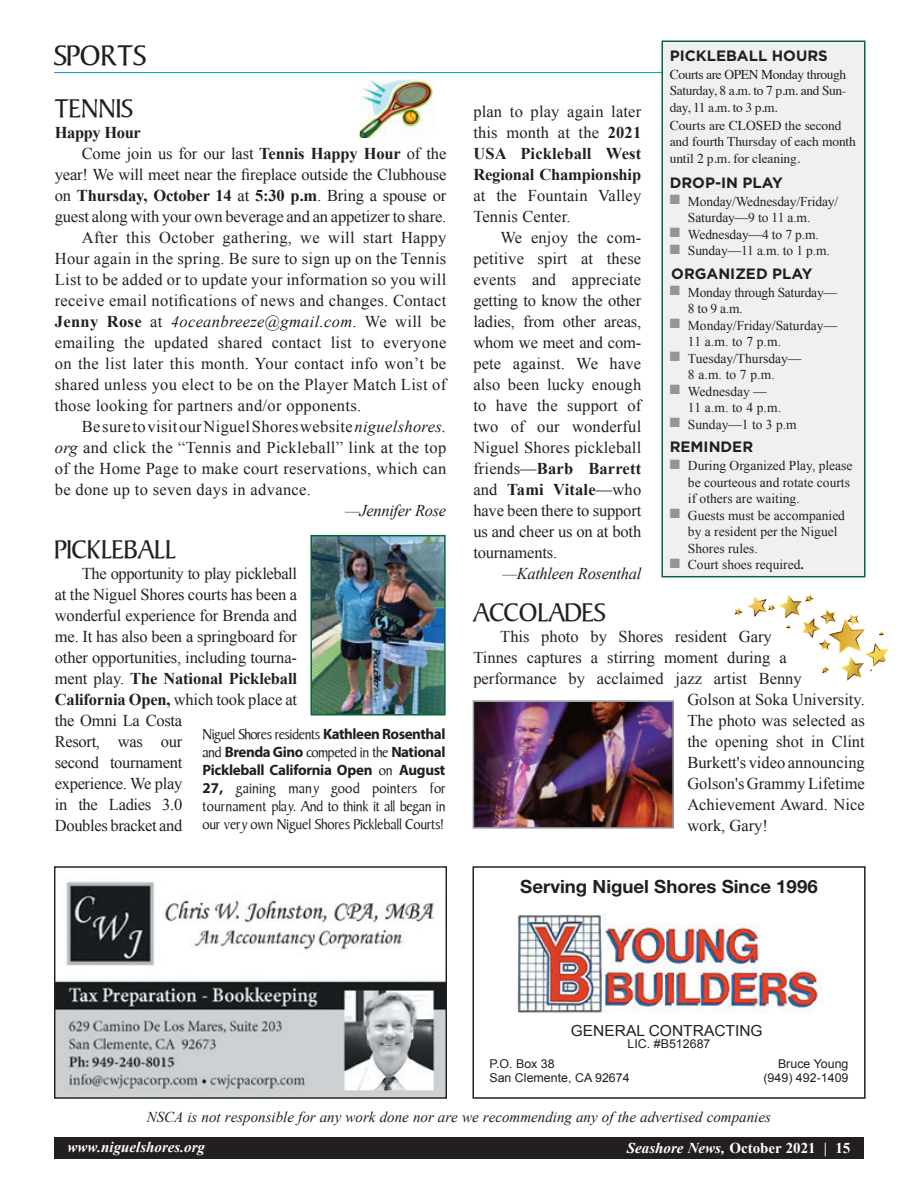
<style>
.page{position:relative;width:918px;height:1188px;background:#fff}
.page>*{position:absolute;margin:0;border:0;box-sizing:border-box;transform-origin:0 0}
.t1{font:30px "Persuasion S Si";color:#231f20}
.t2{font:27px "Persuasion S Si";color:#231f20}
.t3{font:700 18.3px "Helvetica Neue LT Std";color:#231f20}
.t4{font:16.5px/21px "Times New Roman";color:#231f20}
.t5{font:16.5px "Times New Roman";letter-spacing:.02em;color:#231f20}
.t6{font:700 16.5px/21px "Times New Roman";letter-spacing:-.01em;color:#231f20;text-align:justify}
.t7{font:italic 16.5px "Times New Roman";letter-spacing:.02em;color:#231f20}
.t8{font:italic 16.5px "Times New Roman";letter-spacing:-.02em;color:#231f20}
.t9{font:15.3px "Arial";color:#231f20}
.t10{font:15px/18px "Persuasion S Si";letter-spacing:-.01em;color:#231f20;text-align:justify}
.t11{font:italic 15px "Times New Roman";color:#231f20}
.t12{font:700 15px/18px "Myriad Pro";letter-spacing:-.02em;color:#231f20}
.t13{font:700 15px "Gotham";color:#231f20}
.t14{font:15px "Persuasion S Si";letter-spacing:-.03em;color:#231f20}
.t15{font:700 15px "Times New Roman";color:#fff}
.t16{font:italic 700 15px "Times New Roman";color:#fff}
.t17{font:13.5px/16.5px "Times New Roman";color:#231f20}
.t18{font:13.5px/16.5px "Times";letter-spacing:-.01em;color:#231f20;text-align:justify}
.t19{font:13.5px/16.5px "Times New Roman";letter-spacing:-.02em;color:#231f20}
.t20{font:12.15px/14.5px "Arial";color:#231f20}
.s1{color:#939598}
.s2{font-weight:700}
.s3{font-weight:400}
.s4{font-weight:700;font-style:normal}
.s5{font-style:normal}
.s6{font-style:italic}
.s7{font-family:"Myriad Pro";font-weight:700}
.s8{font-family:"Persuasion S Si";font-weight:400}
</style>
<div class="page">
<div style="left:54px;top:1137px;width:810px;height:21px;background:#231f20"></div>
<svg style="left:702px;top:577px;width:187px;height:104px"></svg>
<img style="left:313px;top:538px;width:130px;height:175px">
<div style="left:310px;top:535px;width:136px;height:181px;border:2px solid #0b6636"></div>
<hr style="left:54px;top:72px;width:810px;height:1px;background:#0095d0">
<div style="left:662px;top:41px;width:203px;height:536px;background:#eff1f0"></div>
<div style="left:662px;top:40px;width:204px;height:537px;border:2px solid #0b6636"></div>
<img style="left:476px;top:703px;width:195px;height:123px">
<div style="left:473px;top:700px;width:201px;height:129px;border:2px solid #939598"></div>
<img style="left:360px;top:79px;width:73px;height:59px">
<img style="left:56px;top:881px;width:389px;height:216px">
<div style="left:54px;top:866px;width:393px;height:233px;border:1px solid #231f20"></div>
<img style="left:516px;top:914px;width:306px;height:99px">
<div style="left:472px;top:866px;width:394px;height:233px;border:1px solid #231f20"></div>
<h1 class="t1" style="left:54px;top:39px;width:94px">SPORTS</h1>
<p class="t13" style="left:670px;top:45px;width:160px">PICKLEBALL HOURS</p>
<p class="t18" style="left:670px;top:65px;width:178px">Courts are OPEN Monday through Saturday, 8 a.m. to 7 p.m. and Sun&shy;day, 11 a.m. to 3 p.m.</p>
<p class="t18" style="left:670px;top:116px;width:188px;text-align:left">Courts are CLOSED the second and fourth Thursday of each month until 2 p.m. for cleaning.</p>
<p class="t13" style="left:670px;top:173px;width:115px">DROP-IN PLAY</p>
<p class="t17" style="left:688px;top:193px;width:152px;text-indent:-18px"><span class="s1">■</span> Monday/Wednesday/Friday/<br>Saturday—9 to 11 a.m.</p>
<p class="t17" style="left:670px;top:226px;width:151px"><span class="s1">■</span> Wednesday—4 to 7 p.m.</p>
<p class="t17" style="left:670px;top:242px;width:162px"><span class="s1">■</span> Sunday—11 a.m. to 1 p.m.</p>
<p class="t13" style="left:671px;top:263px;width:143px">ORGANIZED PLAY</p>
<p class="t19" style="left:688px;top:284px;width:151px;text-indent:-18px"><span class="s1">■</span> Monday through Saturday—<br>8 to 9 a.m.</p>
<p class="t17" style="left:688px;top:317px;width:151px;text-indent:-18px"><span class="s1">■</span> Monday/Friday/Saturday—<br>11 a.m. to 7 p.m.</p>
<p class="t17" style="left:688px;top:350px;width:115px;text-indent:-18px"><span class="s1">■</span> Tuesday/Thursday—<br>8 a.m. to 7 p.m.</p>
<p class="t17" style="left:688px;top:383px;width:95px;text-indent:-18px"><span class="s1">■</span> Wednesday —<br>11 a.m. to 4 p.m.</p>
<p class="t17" style="left:670px;top:416px;width:128px"><span class="s1">■</span> Sunday—1 to 3 p.m</p>
<p class="t13" style="left:670px;top:437px;width:85px">REMINDER</p>
<p class="t17" style="left:688px;top:457px;width:166px;text-indent:-18px"><span class="s1">■</span> During Organized Play, please be courteous and rotate courts if others are waiting.</p>
<p class="t17" style="left:688px;top:507px;width:159px;text-indent:-18px"><span class="s1">■</span> Guests must be accompanied by a resident per the Niguel<br>Shores rules.</p>
<p class="t17" style="left:670px;top:556px;width:136px"><span class="s1">■</span> Court shoes required<span class="s2">.</span></p>
<h2 class="t2" style="left:55px;top:94px;width:80px">TENNIS</h2>
<p class="t6" style="left:55px;top:122px;width:88px">Happy Hour</p>
<p class="t4" style="left:82px;top:143px;width:366px">Come join us for our last <span class="s2">Tennis Happy Hour</span> of the</p>
<p class="t4" style="left:55px;top:164px;width:393px">year! We will meet near the fireplace outside the Clubhouse</p>
<p class="t6" style="left:55px;top:185px;width:393px"><span class="s3">on</span> Thursday, October 14 <span class="s3">at</span> 5:30 p.m<span class="s3">. Bring a spouse or</span></p>
<p class="t4" style="left:55px;top:206px;width:393px">guest along with your own beverage and an appetizer to share.</p>
<p class="t5" style="left:82px;top:226px;width:366px">After this October gathering, we will start Happy</p>
<p class="t5" style="left:55px;top:247px;width:393px">Hour again in the spring. Be sure to sign up on the Tennis</p>
<p class="t5" style="left:55px;top:268px;width:393px">List to be added or to update your information so you will</p>
<p class="t5" style="left:55px;top:289px;width:393px">receive email notifications of news and changes. Contact</p>
<p class="t7" style="left:55px;top:310px;width:393px"><span class="s4">Jenny Rose</span> <span class="s5">at</span> 4oceanbreeze@gmail.com<span class="s5">. We will be</span></p>
<p class="t5" style="left:55px;top:331px;width:393px">emailing the updated shared contact list to everyone</p>
<p class="t5" style="left:55px;top:352px;width:393px">on the list later this month. Your contact info won’t be</p>
<p class="t5" style="left:55px;top:373px;width:393px">shared unless you elect to be on the Player Match List of</p>
<p class="t5" style="left:55px;top:394px;width:308px">those looking for partners and/or opponents.</p>
<p class="t5" style="left:82px;top:415px;width:366px">Be sure to visit our Niguel Shores website <span class="s6">niguelshores.</span></p>
<p class="t5" style="left:55px;top:436px;width:393px"><span class="s6">org</span> and click the “Tennis and Pickleball” link at the top</p>
<p class="t5" style="left:55px;top:457px;width:393px">of the Home Page to make court reservations, which can</p>
<p class="t5" style="left:55px;top:478px;width:258px">be done up to seven days in advance.</p>
<p class="t8" style="left:345px;top:499px;width:103px">—Jennifer Rose</p>
<h2 class="t2" style="left:55px;top:535px;width:123px">PICKLEBALL</h2>
<p class="t4" style="left:55px;top:563px;width:244px;text-indent:27px">The opportunity to play pickleball at the Niguel Shores courts has been a wonderful experience for Brenda and me. It has also been a springboard for other opportunities, including tourna&shy;ment play. <span class="s2">The National Pickleball<br>California Open,</span> which took place at the Omni La Costa<br>Resort, was our<br>second tournament<br>experience. We play<br>in the Ladies 3.0<br>Doubles bracket and</p>
<p class="t6" style="left:473px;top:101px;width:169px"><span class="s3">plan to play again later this month at the</span> 2021<br>USA Pickleball West Regional Championship</p>
<p class="t4" style="left:473px;top:185px;width:169px">at the Fountain Valley<br>Tennis Center.</p>
<p class="t4" style="left:473px;top:227px;width:169px;text-align:justify;text-indent:27px">We enjoy the com&shy;petitive spirt at these events and appreciate getting to know the other ladies, from other areas, whom we meet and com&shy;pete against. We have also been lucky enough to have the support of two of our wonderful Niguel Shores pickleball friends—<span class="s2">Barb Barrett </span>and <span class="s2">Tami Vitale</span>—who have been there to support us and cheer us on at both tournaments.</p>
<p class="t8" style="left:502px;top:562px;width:140px">—Kathleen Rosenthal</p>
<h2 class="t2" style="left:473px;top:598px;width:134px">ACCOLADES</h2>
<p class="t4" style="left:500px;top:626px;width:273px">This photo by Shores resident Gary</p>
<p class="t4" style="left:473px;top:647px;width:315px">Tinnes captures a stirring moment during a</p>
<p class="t4" style="left:473px;top:668px;width:330px">performance by acclaimed jazz artist Benny</p>
<p class="t4" style="left:687px;top:689px;width:179px">Golson at Soka University.</p>
<p class="t4" style="left:687px;top:710px;width:179px">The photo was selected as</p>
<p class="t4" style="left:687px;top:731px;width:179px">the opening shot in Clint</p>
<p class="t4" style="left:687px;top:752px;width:179px">Burkett's video announcing</p>
<p class="t4" style="left:687px;top:773px;width:179px">Golson's Grammy Lifetime</p>
<p class="t4" style="left:687px;top:794px;width:179px">Achievement Award. Nice</p>
<p class="t4" style="left:687px;top:815px;width:82px">work, Gary!</p>
<p class="t14" style="left:202px;top:726px;width:244px">Niguel Shores residents <span class="s7">Kathleen Rosenthal</span></p>
<p class="t12" style="left:202px;top:742px;width:244px"><span class="s8">and</span> Brenda Gino <span class="s8">competed in the</span> National<br>Pickleball California Open <span class="s8">on</span> August</p>
<p class="t10" style="left:202px;top:780px;width:245px"><span class="s7">27,</span> gaining many good pointers for tournament play. And to think it all began in our very own Niguel Shores Pickleball Courts!</p>
<p class="t3" style="left:520px;top:876px;width:299px">Serving Niguel Shores Since 1996</p>
<p class="t9" style="left:571px;top:1020px;width:193px">GENERAL CONTRACTING</p>
<p class="t20" style="left:628px;top:1037px;width:84px">LIC. #B512687</p>
<p class="t20" style="left:489px;top:1056px;width:142px">P.O. Box 38<br>San Clemente, CA 92674</p>
<p class="t20" style="left:764px;top:1056px;width:87px;text-align:right">Bruce Young (949) 492-1409</p>
<p class="t11" style="left:147px;top:1106px;width:626px">NSCA is not responsible for any work done nor are we recommending any of the advertised companies</p>
<p class="t16" style="left:68px;top:1137px;width:139px">www.niguelshores.org</p>
<p class="t15" style="left:627px;top:1138px;width:225px"><span class="s6">Seashore News,</span> October 2021 | 15</p>
</div>
